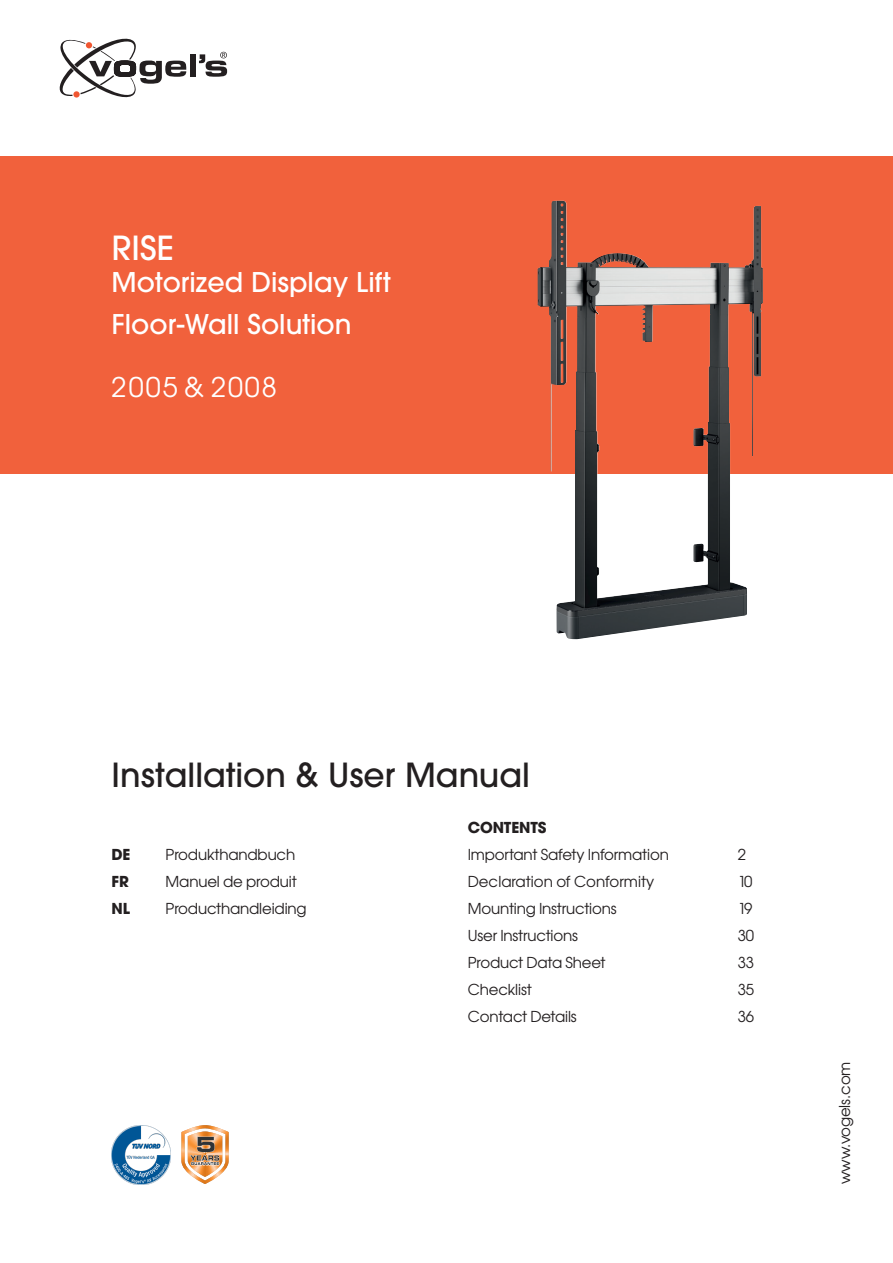
<style>
.page{position:relative;width:893px;height:1263px;background:#fff}
.page>*{position:absolute;margin:0;border:0;box-sizing:border-box;transform-origin:0 0}
.t1{font:33px "Avant Garde Gothic Md ITC";color:#231f20}
.t2{font:33px "Avant Garde Gothic Md ITC";color:#fff}
.t3{font:27px "Avant Garde Gothic Md ITC";color:#fff}
.t4{font:27px "Avant Garde Gothic Bk ITC";letter-spacing:.075em;color:#fff}
.t5{font:15px "Avant Garde Gothic Bk ITC";letter-spacing:-.01em;color:#231f20}
.t6{font:15px "Avant Garde Gothic Bd ITC";letter-spacing:-.01em;color:#231f20}
</style>
<div class="page">
<div style="left:0;top:156px;width:893px;height:318px;background:#f1613c"></div>
<svg style="left:60px;top:39px;width:127px;height:59px"></svg>
<div style="left:190px;top:54px;width:6px;height:22px;background:#231f20"></div>
<svg style="left:199px;top:52px;width:28px;height:25px"></svg>
<img style="left:537px;top:201px;width:226px;height:438px">
<svg style="left:181px;top:1125px;width:48px;height:59px"></svg>
<img style="left:112px;top:1125px;width:58px;height:59px">
<p class="t2" style="left:112px;top:227px;width:64px">RISE</p>
<p class="t3" style="left:112px;top:264px;width:281px">Motorized Display Lift</p>
<p class="t3" style="left:112px;top:306px;width:241px">Floor-Wall Solution</p>
<p class="t4" style="left:112px;top:370px;width:167px">2005 &amp; 2008</p>
<p class="t1" style="left:112px;top:754px;width:420px">Installation &amp; User Manual</p>
<p class="t6" style="left:112px;top:844px;width:20px">DE</p>
<p class="t5" style="left:166px;top:845px;width:131px">Produkthandbuch</p>
<p class="t6" style="left:112px;top:871px;width:19px">FR</p>
<p class="t5" style="left:166px;top:872px;width:133px">Manuel de produit</p>
<p class="t6" style="left:112px;top:898px;width:20px">NL</p>
<p class="t5" style="left:166px;top:899px;width:143px">Producthandleiding</p>
<p class="t6" style="left:468px;top:817px;width:80px">CONTENTS</p>
<p class="t5" style="left:468px;top:845px;width:203px">Important Safety Information</p>
<p class="t5" style="left:738px;top:845px;width:10px">2</p>
<p class="t5" style="left:468px;top:872px;width:188px">Declaration of Conformity</p>
<p class="t5" style="left:738px;top:872px;width:16px">10</p>
<p class="t5" style="left:468px;top:899px;width:150px">Mounting Instructions</p>
<p class="t5" style="left:738px;top:899px;width:16px">19</p>
<p class="t5" style="left:468px;top:926px;width:112px">User Instructions</p>
<p class="t5" style="left:738px;top:926px;width:18px">30</p>
<p class="t5" style="left:468px;top:953px;width:139px">Product Data Sheet</p>
<p class="t5" style="left:738px;top:953px;width:18px">33</p>
<p class="t5" style="left:468px;top:980px;width:66px">Checklist</p>
<p class="t5" style="left:738px;top:980px;width:18px">35</p>
<p class="t5" style="left:468px;top:1007px;width:110px">Contact Details</p>
<p class="t5" style="left:738px;top:1007px;width:18px">36</p>
<p class="t5" style="left:835px;top:1184px;width:124px;rotate:-90deg">www.vogels.com</p>
</div>
